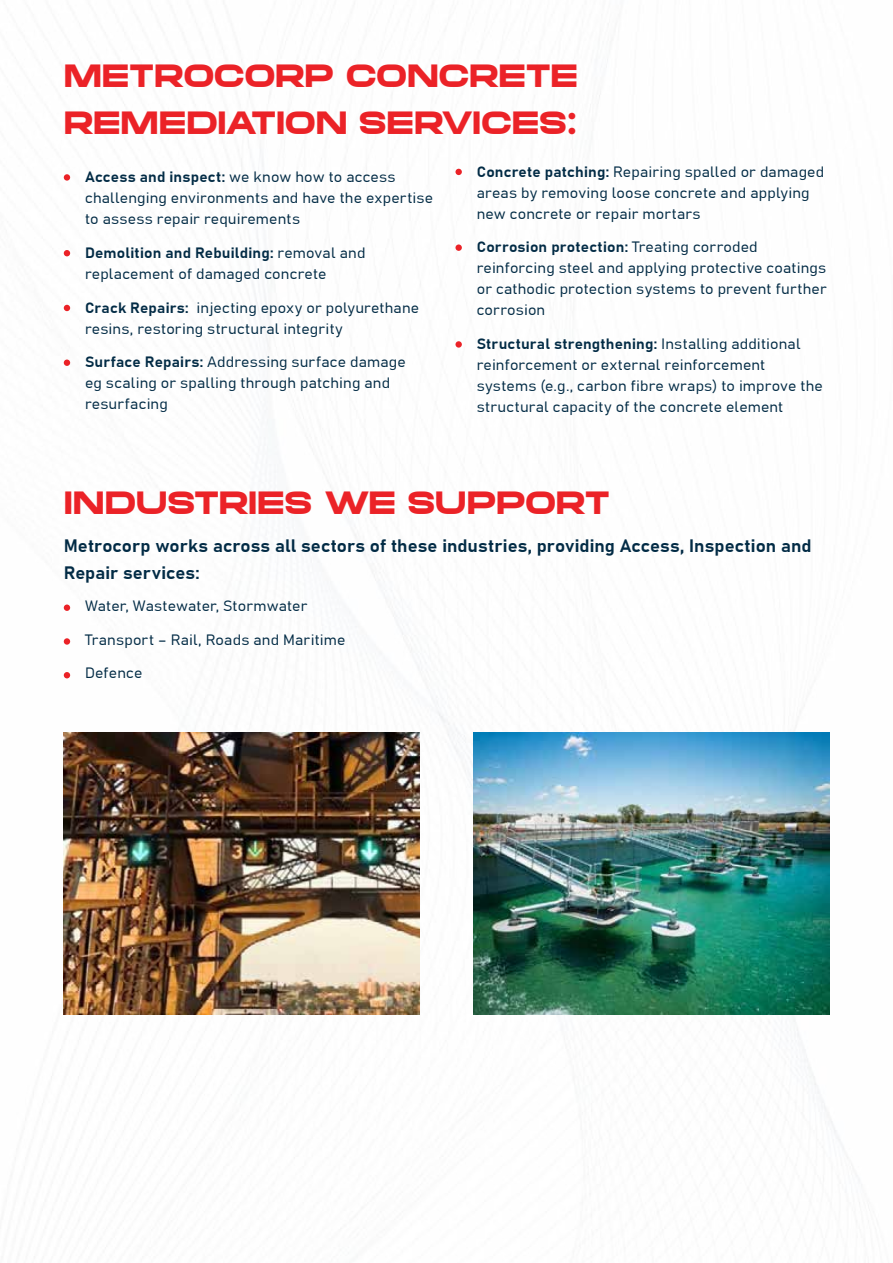
<style>
.page{position:relative;width:893px;height:1263px;background:#fff}
.page>*{position:absolute;margin:0;border:0;box-sizing:border-box;transform-origin:0 0}
.t1{font:700 31.5px/46.5px "Mortend";letter-spacing:-.02em;color:#eb2227}
.t2{font:700 18px/27px "Grandview";letter-spacing:.005em;color:#022b45}
.t3{font:15px/21px "Grandview";letter-spacing:.01em;color:#022b45}
.s1{font-weight:700}
</style>
<div class="page">
<img style="left:64px;top:732px;width:356px;height:283px">
<img style="left:473px;top:732px;width:356px;height:283px">
<div style="left:64px;top:174px;width:6px;height:7px;background:#eb2227;border-radius:50%"></div>
<svg style="left:64px;top:250px;width:6px;height:6px"></svg>
<svg style="left:64px;top:305px;width:6px;height:6px"></svg>
<div style="left:64px;top:359px;width:6px;height:7px;background:#eb2227;border-radius:50%"></div>
<div style="left:455px;top:169px;width:7px;height:6px;background:#eb2227;border-radius:50%"></div>
<div style="left:455px;top:244px;width:7px;height:7px;background:#eb2227;border-radius:50%"></div>
<div style="left:455px;top:341px;width:7px;height:7px;background:#eb2227;border-radius:50%"></div>
<div style="left:64px;top:604px;width:6px;height:7px;background:#eb2227;border-radius:50%"></div>
<div style="left:64px;top:638px;width:6px;height:7px;background:#eb2227;border-radius:50%"></div>
<svg style="left:64px;top:672px;width:6px;height:6px"></svg>
<h1 class="t1" style="left:64px;top:57px;width:516px">METROCORP CONCRETE<br>REMEDIATION SERVICES:</h1>
<p class="t3" style="left:85px;top:166px;width:350px"><span class="s1">Access and inspect:</span> we know how to access challenging environments and have the expertise to assess repair requirements</p>
<p class="t3" style="left:85px;top:242px;width:282px"><span class="s1">Demolition and Rebuilding:</span> removal and replacement of damaged concrete</p>
<p class="t3" style="left:85px;top:297px;width:336px"><span class="s1">Crack Repairs:</span> injecting epoxy or polyurethane resins, restoring structural integrity</p>
<p class="t3" style="left:85px;top:351px;width:322px"><span class="s1">Surface Repairs:</span> Addressing surface damage eg scaling or spalling through patching and resurfacing</p>
<p class="t3" style="left:477px;top:161px;width:349px"><span class="s1">Concrete patching:</span> Repairing spalled or damaged areas by removing loose concrete and applying new concrete or repair mortars</p>
<p class="t3" style="left:477px;top:236px;width:351px"><span class="s1">Corrosion protection:</span> Treating corroded reinforcing steel and applying protective coatings or cathodic protection systems to prevent further corrosion</p>
<p class="t3" style="left:477px;top:333px;width:348px"><span class="s1">Structural strengthening:</span> Installing additional reinforcement or external reinforcement systems (e.g., carbon fibre wraps) to improve the structural capacity of the concrete element</p>
<h1 class="t1" style="left:64px;top:483px;width:548px">INDUSTRIES WE SUPPORT</h1>
<p class="t2" style="left:64px;top:532px;width:749px">Metrocorp works across all sectors of these industries, providing Access, Inspection and<br>Repair services:</p>
<p class="t3" style="left:85px;top:595px;width:224px">Water, Wastewater, Stormwater</p>
<p class="t3" style="left:85px;top:629px;width:262px">Transport – Rail, Roads and Maritime</p>
<p class="t3" style="left:85px;top:662px;width:59px">Defence</p>
</div>
